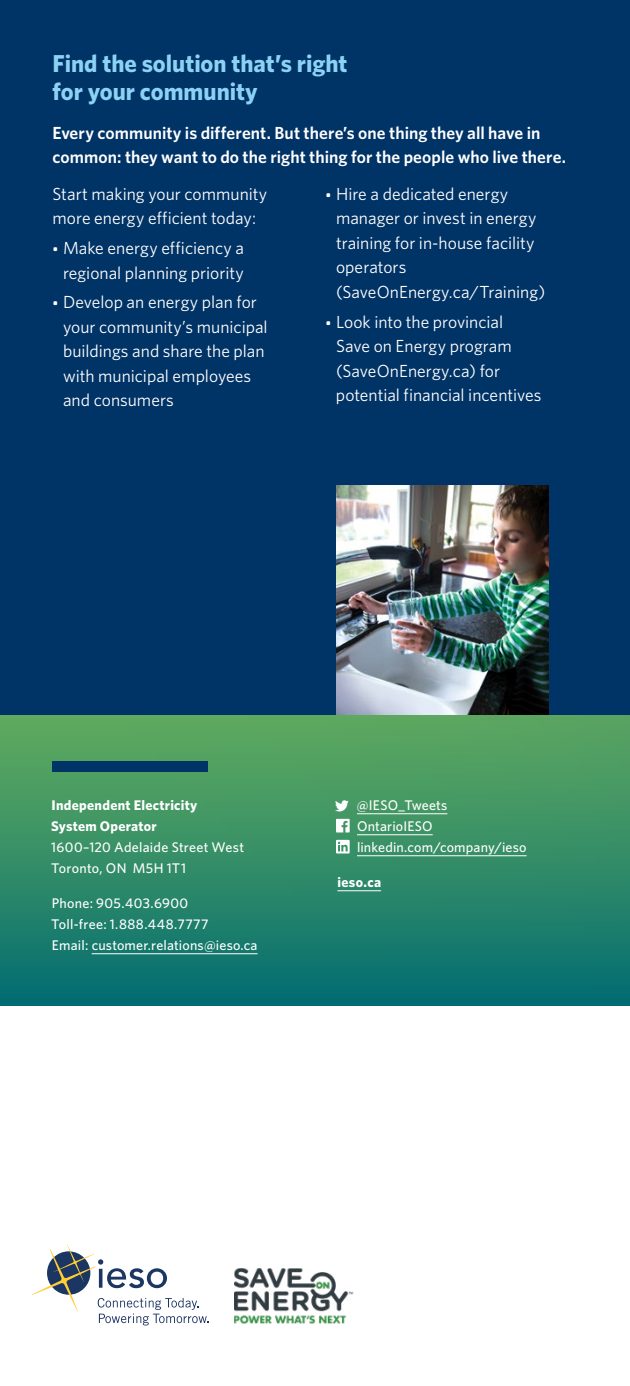
<style>
.page{position:relative;width:630px;height:1386px;background:#fff}
.page>*{position:absolute;margin:0;border:0;box-sizing:border-box;transform-origin:0 0}
.t1{font:700 24.5px/28px "Whitney";color:#8cd2f4}
.t2{font:17.5px/24.5px "Whitney";color:#fff}
.t3{font:600 17.5px/24.5px "Whitney";letter-spacing:.005em;color:#fff}
.t4{font:500 14px/21px "Whitney";letter-spacing:.015em;color:#fff}
.t5{font:700 14px/21px "Whitney";letter-spacing:.02em;color:#fff}
.s1{font-weight:500;font-size:14px}
</style>
<div class="page">
<svg style="left:0;top:715px;width:630px;height:290px;background:#328b67"></svg>
<div style="left:0;top:0;width:630px;height:715px;background:#036"></div>
<div style="left:52px;top:762px;width:156px;height:10px;background:#036"></div>
<img style="left:336px;top:486px;width:212px;height:229px">
<hr style="left:92px;top:953px;width:166px;height:1px;background:#fff">
<hr style="left:357px;top:813px;width:90px;height:1px;background:#fff">
<hr style="left:357px;top:834px;width:76px;height:1px;background:#fff">
<hr style="left:357px;top:855px;width:170px;height:1px;background:#fff">
<hr style="left:337px;top:890px;width:44px;height:1px;background:#fff">
<svg style="left:335px;top:800px;width:14px;height:11px"></svg>
<svg style="left:336px;top:819px;width:14px;height:13px"></svg>
<svg style="left:336px;top:840px;width:14px;height:13px"></svg>
<svg style="left:32px;top:1244px;width:177px;height:82px"></svg>
<img style="left:234px;top:1268px;width:120px;height:55px">
<h1 class="t1" style="left:52px;top:49px;width:296px">Find the solution that’s right for your community</h1>
<p class="t3" style="left:52px;top:120px;width:515px">Every community is different. But there’s one thing they all have in common: they want to do the right thing for the people who live there.</p>
<p class="t2" style="left:52px;top:181px;width:216px">Start making your community more energy efficient today:</p>
<p class="t2" style="left:52px;top:235px;width:193px;text-align:center"><span class="s1">•</span> Make energy efficiency a regional planning priority</p>
<p class="t2" style="left:63px;top:290px;width:206px;text-indent:-10px"><span class="s1">•</span> Develop an energy plan for your community’s municipal buildings and share the plan with municipal employees and consumers</p>
<p class="t2" style="left:336px;top:181px;width:211px;text-indent:-10px"><span class="s1">•</span> Hire a dedicated energy manager or invest in energy training for in-house facility operators (SaveOnEnergy.ca/Training)</p>
<p class="t2" style="left:336px;top:309px;width:207px;text-indent:-10px"><span class="s1">•</span> Look into the provincial<br>Save on Energy program (SaveOnEnergy.ca) for potential financial incentives</p>
<p class="t5" style="left:51px;top:795px;width:148px">Independent Electricity<br>System Operator</p>
<p class="t4" style="left:51px;top:837px;width:194px">1600–120 Adelaide Street West<br>Toronto, ON M5H 1T1</p>
<p class="t4" style="left:51px;top:893px;width:208px">Phone: 905.403.6900<br>Toll-free: 1.888.448.7777<br>Email: customer.relations@ieso.ca</p>
<p class="t4" style="left:357px;top:795px;width:171px">@IESO_Tweets<br>OntarioIESO linkedin.com/company/ieso</p>
<p class="t5" style="left:337px;top:872px;width:45px">ieso.ca</p>
</div>
